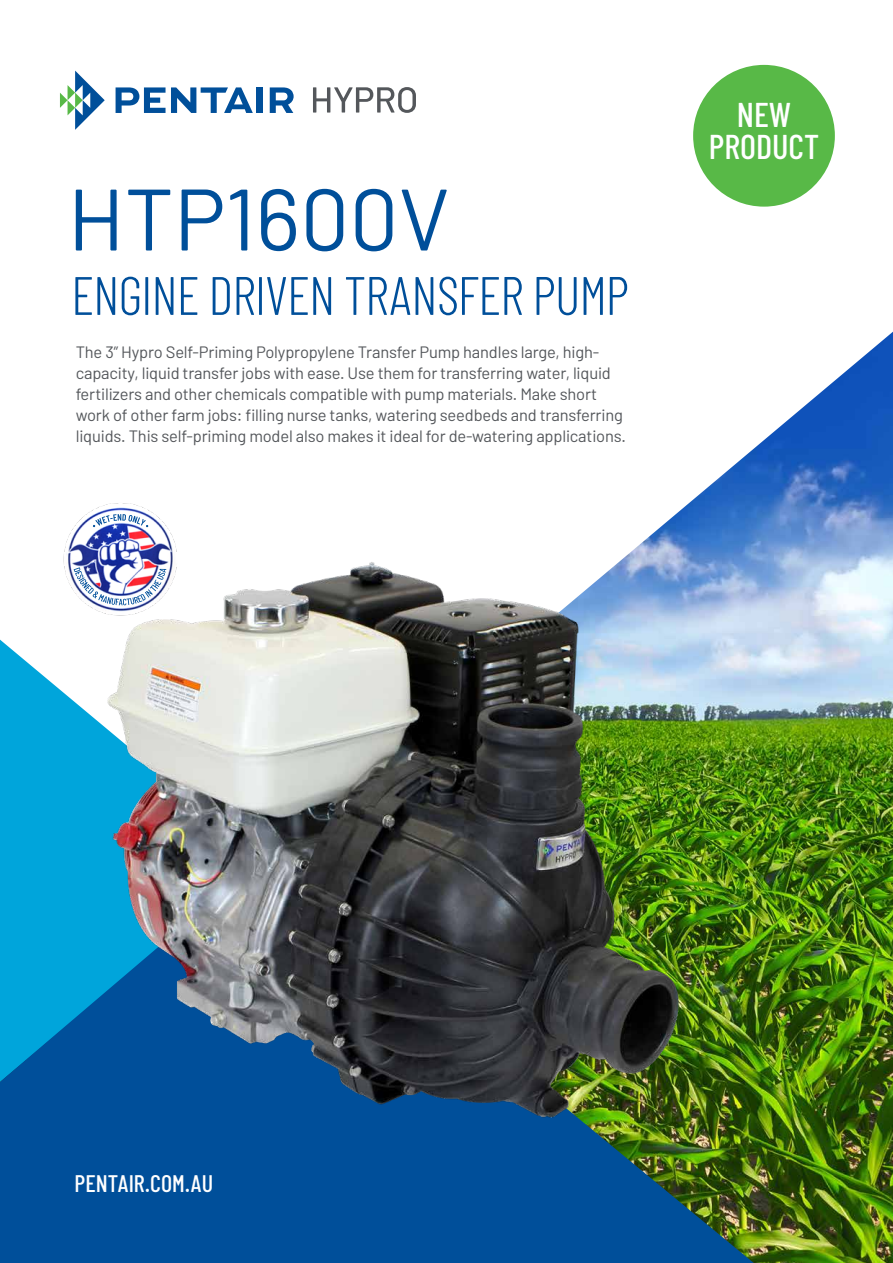
<style>
.page{position:relative;width:893px;height:1263px;background:#fff}
.page>*{position:absolute;margin:0;border:0;box-sizing:border-box;transform-origin:0 0}
.t1{font:87px "Barlow";color:#004f9a}
.t2{font:300 54px "Barlow Condensed";letter-spacing:-.02em;color:#004f9a}
.t3{font:500 34.5px/32.2px "Barlow Condensed";color:#fff;text-align:center}
.t4{font:500 24px "Barlow Condensed";color:#fff}
.t5{font:16.5px/21px "Barlow";letter-spacing:-.01em;color:#54575b}
</style>
<div class="page">
<img style="left:0;top:332px;width:893px;height:931px">
<svg style="left:0;top:858px;width:754px;height:405px;background:#0e5782"></svg>
<img style="left:14px;top:527px;width:704px;height:615px">
<svg style="left:60px;top:71px;width:45px;height:59px"></svg>
<svg style="left:116px;top:87px;width:137px;height:26px"></svg>
<div style="left:257px;top:87px;width:6px;height:26px;background:#004f9a"></div>
<svg style="left:270px;top:87px;width:24px;height:26px"></svg>
<svg style="left:313px;top:87px;width:103px;height:26px"></svg>
<div style="left:693px;top:65px;width:142px;height:142px;background:#58b947;border-radius:50%"></div>
<img style="left:64px;top:501px;width:113px;height:116px">
<svg style="left:74px;top:567px;width:92px;height:38px"></svg>
<svg style="left:93px;top:514px;width:55px;height:13px"></svg>
<h1 class="t1" style="left:68px;top:165px;width:384px">HTP1600V</h1>
<h2 class="t2" style="left:71px;top:262px;width:559px">ENGINE DRIVEN TRANSFER PUMP</h2>
<p class="t5" style="left:76px;top:341px;width:552px">The 3” Hypro Self-Priming Polypropylene Transfer Pump handles large, high&shy;capacity, liquid transfer jobs with ease. Use them for transferring water, liquid fertilizers and other chemicals compatible with pump materials. Make short work of other farm jobs: filling nurse tanks, watering seedbeds and transferring liquids. This self-priming model also makes it ideal for de-watering applications.</p>
<h3 class="t3" style="left:709px;top:98px;width:112px">NEW<br>PRODUCT</h3>
<h3 class="t4" style="left:75px;top:1168px;width:140px">PENTAIR.COM.AU</h3>
</div>
